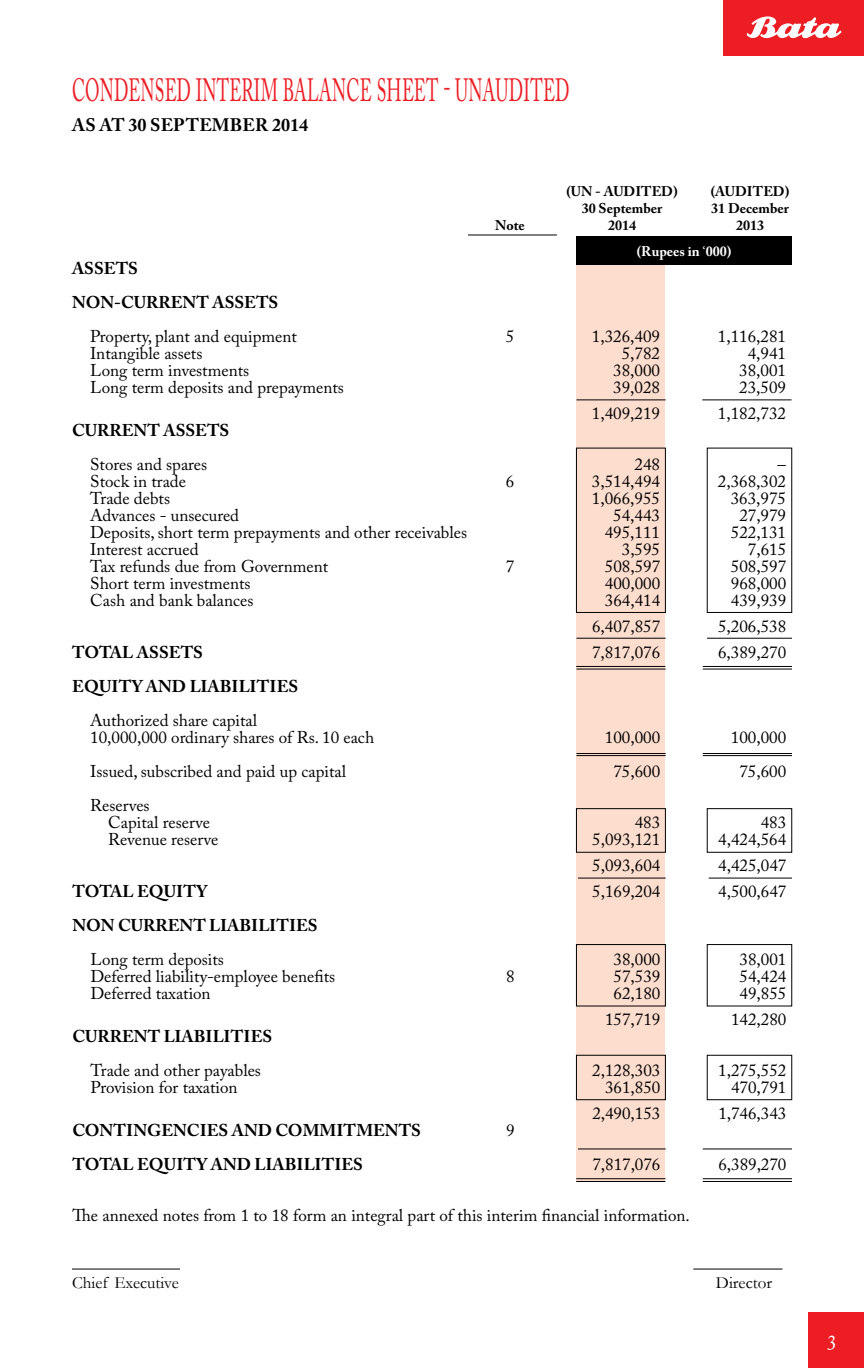
<style>
.page{position:relative;width:864px;height:1368px;background:#fff}
.page>*{position:absolute;margin:0;border:0;box-sizing:border-box;transform-origin:0 0}
.t1{font:32px "Adobe Caslon Pro";letter-spacing:.015em;color:#ed1d24;scale:.55 1}
.t2{font:22px "Adobe Caslon Pro";color:#fff}
.t3{font:700 18px "Adobe Caslon Pro";color:#000}
.t4{font:17px/17px "Adobe Caslon Pro";color:#000}
.t5{font:700 17px/34px "Adobe Caslon Pro";color:#000}
.t6{font:17px "Garamond";color:#000}
.t7{font:700 14px "Adobe Caslon Pro";color:#000}
.t8{font:700 14px "Adobe Caslon Pro";color:#fff}
.s1{font-family:"Minion Pro";font-weight:400}
</style>
<div class="page">
<div style="left:723px;top:0;width:141px;height:56px;background:#ed1d24"></div>
<svg style="left:747px;top:16px;width:95px;height:23px"></svg>
<div style="left:808px;top:1312px;width:56px;height:56px;background:#ed1d24"></div>
<div style="left:576px;top:262px;width:89px;height:920px;background:#fdddce"></div>
<div style="left:576px;top:236px;width:216px;height:28px;background:#000"></div>
<hr style="left:468px;top:235px;width:89px;height:1px;background:#000">
<hr style="left:576px;top:400px;width:90px;height:1px;background:#000">
<hr style="left:702px;top:400px;width:90px;height:1px;background:#000">
<hr style="left:707px;top:638px;width:85px;height:1px;background:#000">
<hr style="left:576px;top:638px;width:90px;height:1px;background:#000">
<hr style="left:576px;top:666px;width:89px;height:1px;background:#000">
<hr style="left:703px;top:666px;width:89px;height:1px;background:#000">
<hr style="left:703px;top:669px;width:89px;height:1px;background:#000">
<hr style="left:576px;top:669px;width:90px;height:1px;background:#000">
<hr style="left:703px;top:1149px;width:89px;height:1px;background:#000">
<hr style="left:578px;top:1149px;width:88px;height:1px;background:#000">
<hr style="left:703px;top:1178px;width:89px;height:1px;background:#000">
<hr style="left:576px;top:1178px;width:89px;height:1px;background:#000">
<hr style="left:576px;top:1181px;width:89px;height:1px;background:#000">
<hr style="left:703px;top:1181px;width:89px;height:1px;background:#000">
<hr style="left:703px;top:753px;width:89px;height:1px;background:#000">
<hr style="left:576px;top:753px;width:90px;height:1px;background:#000">
<hr style="left:576px;top:755px;width:90px;height:1px;background:#000">
<hr style="left:703px;top:755px;width:89px;height:1px;background:#000">
<div style="left:576px;top:448px;width:90px;height:165px;border:1px solid #000"></div>
<hr style="left:709px;top:878px;width:83px;height:1px;background:#000">
<hr style="left:578px;top:878px;width:88px;height:1px;background:#000">
<div style="left:707px;top:808px;width:85px;height:45px;border:1px solid #000"></div>
<div style="left:576px;top:808px;width:90px;height:45px;border:1px solid #000"></div>
<div style="left:707px;top:944px;width:85px;height:62px;border:1px solid #000"></div>
<div style="left:576px;top:944px;width:90px;height:62px;border:1px solid #000"></div>
<div style="left:707px;top:1055px;width:85px;height:45px;border:1px solid #000"></div>
<div style="left:576px;top:1055px;width:90px;height:45px;border:1px solid #000"></div>
<hr style="left:576px;top:264px;width:216px;height:1px;background:#000">
<hr style="left:693px;top:1269px;width:90px;height:1px;background:#000">
<hr style="left:72px;top:1269px;width:108px;height:1px;background:#000">
<h1 class="t1" style="left:72px;top:71px;width:906px">CONDENSED INTERIM BALANCE SHEET - UNAUDITED</h1>
<p class="t3" style="left:72px;top:114px;width:237px">AS AT 30 SEPTEMBER 2014</p>
<p class="t7" style="left:566px;top:183px;width:113px">(UN - AUDITED)</p>
<p class="t7" style="left:711px;top:183px;width:80px">(AUDITED)</p>
<p class="t7" style="left:582px;top:200px;width:82px">30 September</p>
<p class="t7" style="left:711px;top:200px;width:79px">31 December</p>
<p class="t7" style="left:495px;top:217px;width:31px">Note</p>
<p class="t7" style="left:608px;top:217px;width:29px">2014</p>
<p class="t7" style="left:736px;top:217px;width:29px">2013</p>
<p class="t8" style="left:637px;top:243px;width:96px">(Rupees in <span class="s1">‘</span>000)</p>
<p class="t5" style="left:72px;top:251px;width:208px">ASSETS<br>NON-CURRENT ASSETS</p>
<p class="t4" style="left:90px;top:327px;width:208px">Property, plant and equipment</p>
<p class="t4" style="left:506px;top:327px;width:10px">5</p>
<p class="t4" style="left:592px;top:327px;width:70px">1,326,409</p>
<p class="t4" style="left:718px;top:327px;width:70px">1,116,281</p>
<p class="t4" style="left:90px;top:344px;width:114px">Intangible assets</p>
<p class="t4" style="left:622px;top:344px;width:40px">5,782</p>
<p class="t4" style="left:748px;top:344px;width:40px">4,941</p>
<p class="t4" style="left:90px;top:361px;width:161px">Long term investments</p>
<p class="t4" style="left:613px;top:361px;width:48px">38,000</p>
<p class="t4" style="left:739px;top:361px;width:48px">38,001</p>
<p class="t4" style="left:90px;top:378px;width:255px">Long term deposits and prepayments</p>
<p class="t4" style="left:613px;top:378px;width:48px">39,028</p>
<p class="t4" style="left:739px;top:378px;width:48px">23,509</p>
<p class="t4" style="left:592px;top:404px;width:70px">1,409,219</p>
<p class="t4" style="left:718px;top:404px;width:70px">1,182,732</p>
<p class="t5" style="left:72px;top:413px;width:159px">CURRENT ASSETS</p>
<p class="t4" style="left:90px;top:455px;width:119px">Stores and spares</p>
<p class="t4" style="left:635px;top:455px;width:27px">248</p>
<p class="t4" style="left:778px;top:455px;width:10px">–</p>
<p class="t4" style="left:90px;top:472px;width:97px">Stock in trade</p>
<p class="t4" style="left:506px;top:472px;width:10px">6</p>
<p class="t4" style="left:592px;top:472px;width:70px">3,514,494</p>
<p class="t4" style="left:718px;top:472px;width:70px">2,368,302</p>
<p class="t4" style="left:90px;top:489px;width:82px">Trade debts</p>
<p class="t4" style="left:592px;top:489px;width:70px">1,066,955</p>
<p class="t4" style="left:731px;top:489px;width:57px">363,975</p>
<p class="t4" style="left:90px;top:506px;width:151px">Advances - unsecured</p>
<p class="t4" style="left:613px;top:506px;width:48px">54,443</p>
<p class="t4" style="left:739px;top:506px;width:48px">27,979</p>
<p class="t4" style="left:90px;top:523px;width:379px">Deposits, short term prepayments and other receivables</p>
<p class="t4" style="left:605px;top:523px;width:57px">495,111</p>
<p class="t4" style="left:731px;top:523px;width:57px">522,131</p>
<p class="t4" style="left:90px;top:540px;width:110px">Interest accrued</p>
<p class="t4" style="left:622px;top:540px;width:40px">3,595</p>
<p class="t4" style="left:748px;top:540px;width:40px">7,615</p>
<p class="t4" style="left:90px;top:557px;width:240px">Tax refunds due from Government</p>
<p class="t4" style="left:506px;top:557px;width:10px">7</p>
<p class="t4" style="left:605px;top:557px;width:57px">508,597</p>
<p class="t4" style="left:731px;top:557px;width:57px">508,597</p>
<p class="t4" style="left:90px;top:574px;width:162px">Short term investments</p>
<p class="t4" style="left:605px;top:574px;width:57px">400,000</p>
<p class="t4" style="left:731px;top:574px;width:57px">968,000</p>
<p class="t4" style="left:90px;top:591px;width:165px">Cash and bank balances</p>
<p class="t4" style="left:605px;top:591px;width:57px">364,414</p>
<p class="t4" style="left:731px;top:591px;width:57px">439,939</p>
<p class="t4" style="left:592px;top:617px;width:70px">6,407,857</p>
<p class="t4" style="left:718px;top:617px;width:70px">5,206,538</p>
<p class="t5" style="left:72px;top:635px;width:132px">TOTAL ASSETS</p>
<p class="t4" style="left:592px;top:643px;width:70px">7,817,076</p>
<p class="t4" style="left:718px;top:643px;width:70px">6,389,270</p>
<p class="t5" style="left:72px;top:669px;width:227px">EQUITY AND LIABILITIES</p>
<p class="t4" style="left:90px;top:711px;width:285px">Authorized share capital<br>10,000,000 ordinary shares of Rs. 10 each</p>
<p class="t4" style="left:605px;top:728px;width:57px">100,000</p>
<p class="t4" style="left:731px;top:728px;width:57px">100,000</p>
<p class="t4" style="left:90px;top:762px;width:257px">Issued, subscribed and paid up capital</p>
<p class="t4" style="left:613px;top:762px;width:48px">75,600</p>
<p class="t4" style="left:739px;top:762px;width:48px">75,600</p>
<p class="t4" style="left:108px;top:796px;width:103px;text-indent:-18px">Reserves<br>Capital reserve</p>
<p class="t4" style="left:635px;top:813px;width:27px">483</p>
<p class="t4" style="left:761px;top:813px;width:27px">483</p>
<p class="t4" style="left:108px;top:830px;width:112px">Revenue reserve</p>
<p class="t4" style="left:592px;top:830px;width:70px">5,093,121</p>
<p class="t4" style="left:718px;top:830px;width:70px">4,424,564</p>
<p class="t4" style="left:592px;top:856px;width:70px">5,093,604</p>
<p class="t4" style="left:718px;top:856px;width:70px">4,425,047</p>
<p class="t5" style="left:72px;top:874px;width:136px">TOTAL EQUITY</p>
<p class="t4" style="left:592px;top:882px;width:70px">5,169,204</p>
<p class="t4" style="left:718px;top:882px;width:70px">4,500,647</p>
<p class="t5" style="left:72px;top:908px;width:247px">NON CURRENT LIABILITIES</p>
<p class="t4" style="left:90px;top:950px;width:135px">Long term deposits</p>
<p class="t4" style="left:614px;top:950px;width:48px">38,000</p>
<p class="t4" style="left:740px;top:950px;width:48px">38,001</p>
<p class="t4" style="left:90px;top:967px;width:246px">Deferred liability-employee benefits</p>
<p class="t4" style="left:506px;top:967px;width:10px">8</p>
<p class="t4" style="left:614px;top:967px;width:48px">57,539</p>
<p class="t4" style="left:740px;top:967px;width:48px">54,424</p>
<p class="t4" style="left:90px;top:984px;width:122px">Deferred taxation</p>
<p class="t4" style="left:614px;top:984px;width:48px">62,180</p>
<p class="t4" style="left:740px;top:984px;width:48px">49,855</p>
<p class="t4" style="left:605px;top:1010px;width:57px">157,719</p>
<p class="t4" style="left:731px;top:1010px;width:57px">142,280</p>
<p class="t5" style="left:72px;top:1019px;width:201px">CURRENT LIABILITIES</p>
<p class="t4" style="left:90px;top:1061px;width:172px">Trade and other payables</p>
<p class="t4" style="left:592px;top:1061px;width:70px">2,128,303</p>
<p class="t4" style="left:718px;top:1061px;width:70px">1,275,552</p>
<p class="t4" style="left:90px;top:1078px;width:149px">Provision for taxation</p>
<p class="t4" style="left:605px;top:1078px;width:57px">361,850</p>
<p class="t4" style="left:731px;top:1078px;width:57px">470,791</p>
<p class="t4" style="left:592px;top:1104px;width:70px">2,490,153</p>
<p class="t4" style="left:718px;top:1104px;width:70px">1,746,343</p>
<p class="t5" style="left:72px;top:1113px;width:350px">CONTINGENCIES AND COMMITMENTS</p>
<p class="t4" style="left:506px;top:1121px;width:10px">9</p>
<p class="t5" style="left:72px;top:1147px;width:292px">TOTAL EQUITY AND LIABILITIES</p>
<p class="t4" style="left:592px;top:1155px;width:70px">7,817,076</p>
<p class="t4" style="left:718px;top:1155px;width:70px">6,389,270</p>
<p class="t4" style="left:72px;top:1206px;width:619px">The annexed notes from 1 to 18 form an integral part of this interim financial information.</p>
<p class="t6" style="left:72px;top:1272px;width:108px">Chief Executive</p>
<p class="t6" style="left:716px;top:1272px;width:58px">Director</p>
<p class="t2" style="left:826px;top:1324px;width:12px">3</p>
</div>
